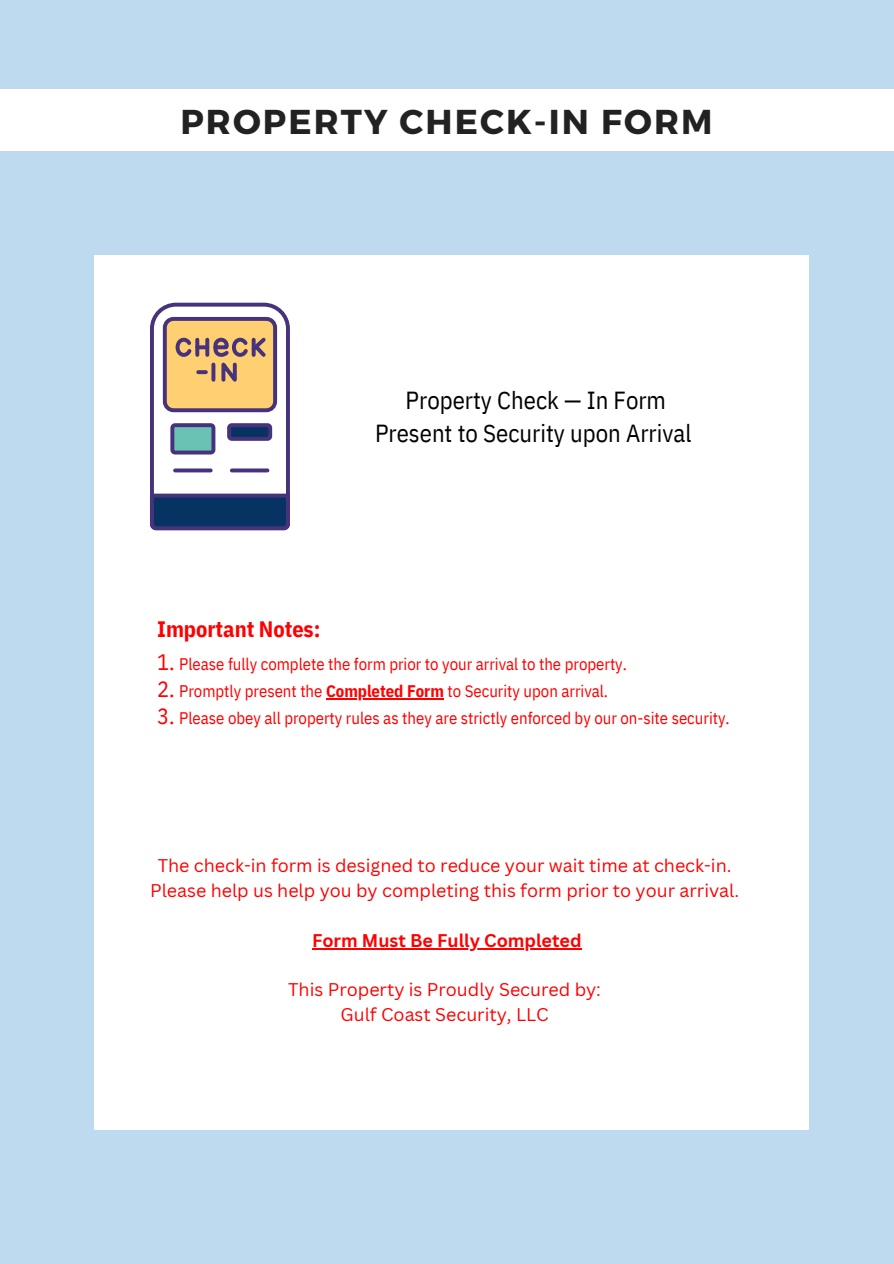
<style>
.page{position:relative;width:894px;height:1264px;background:#fff}
.page>*{position:absolute;margin:0;border:0;box-sizing:border-box;transform-origin:0 0}
.t1{font:700 34.5px "Montserrat";letter-spacing:.06em;color:#222}
.t2{font:24.6px/33.6px "IBM Plex Sans Cond";color:#000;text-align:center}
.t3{font:700 22.2px/32.4px "IBM Plex Sans Cond";color:#f00}
.t4{font:22.2px/27.2px "IBM Plex Sans Cond";color:#f00}
.t5{font:17.85px "Canva Sans";color:#f00}
.t6{font:700 17.85px "Canva Sans";color:#f00}
.t7{font:16.8px "IBM Plex Sans Cond";color:#f00}
.s1{font-weight:400}
.s2{font-weight:700}
</style>
<div class="page">
<div style="left:0;top:0;width:893px;height:1263px;background:#bedaef"></div>
<div style="left:0;top:89px;width:893px;height:62px;background:#fff"></div>
<div style="left:94px;top:255px;width:714px;height:874px;background:#fff"></div>
<svg style="left:150px;top:303px;width:139px;height:227px"></svg>
<hr style="left:326px;top:698px;width:118px;height:1px;background:#f00">
<hr style="left:312px;top:948px;width:269px;height:1px;background:#f00">
<p class="t1" style="left:180px;top:99px;width:533px">PROPERTY CHECK-IN FORM</p>
<p class="t2" style="left:375px;top:383px;width:318px">Property Check — In Form<br>Present to Security upon Arrival</p>
<h1 class="t3" style="left:157px;top:612px;width:165px">Important Notes:<br><span class="s1">1.</span></h1>
<h1 class="t4" style="left:157px;top:675px;width:19px">2.<br>3.</h1>
<p class="t7" style="left:179px;top:653px;width:449px">Please fully complete the form prior to your arrival to the property.</p>
<h2 class="t7" style="left:179px;top:680px;width:430px">Promptly present the <span class="s2">Completed Form</span> to Security upon arrival.</h2>
<h2 class="t7" style="left:179px;top:707px;width:552px">Please obey all property rules as they are strictly enforced by our on-site security.</h2>
<p class="t5" style="left:158px;top:853px;width:575px">The check-in form is designed to reduce your wait time at check-in.</p>
<p class="t5" style="left:150px;top:878px;width:590px">Please help us help you by completing this form prior to your arrival.</p>
<p class="t6" style="left:312px;top:927px;width:271px">Form Must Be Fully Completed</p>
<p class="t5" style="left:288px;top:977px;width:314px">This Property is Proudly Secured by:</p>
<h3 class="t5" style="left:340px;top:1002px;width:210px">Gulf Coast Security, LLC</h3>
</div>
